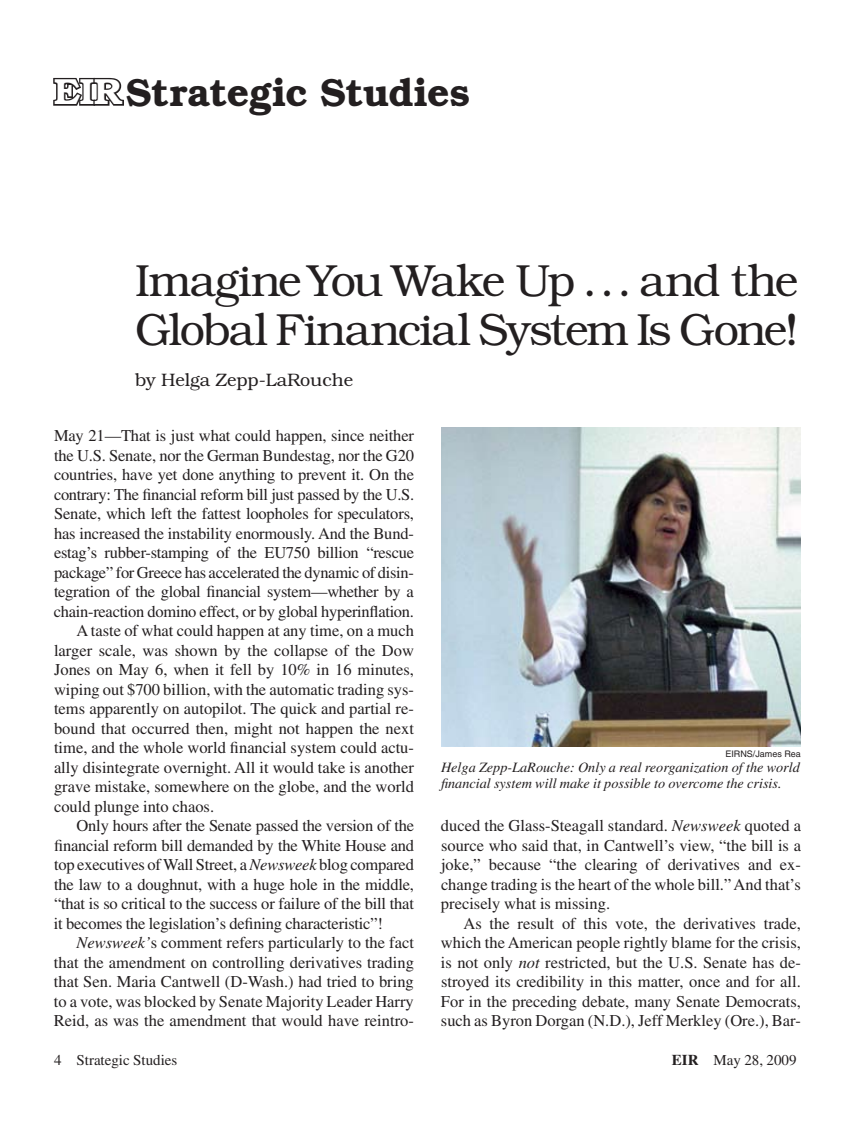
<style>
.page{position:relative;width:864px;height:1134px;background:#fff}
.page>*{position:absolute;margin:0;border:0;box-sizing:border-box;transform-origin:0 0}
.t1{font:300 45px/49.5px "Bookman";letter-spacing:-.045em;color:#231f20}
.t2{font:600 39px "Bookman";letter-spacing:-.01em;color:#231f20}
.t3{font:300 18px "Bookman";color:#231f20}
.t4{font:16.5px/19.5px "Times";letter-spacing:-.01em;color:#231f20;text-align:justify}
.t5{font:15px "Times";color:#231f20}
.t6{font:italic 14.25px/15.8px "Times";color:#231f20}
.t7{font:9px "Helvetica";color:#231f20}
.s1{font-size:36.3px;color:#fff}
.s2{font-style:italic}
.s3{font-weight:700}
</style>
<div class="page">
<svg style="left:53px;top:77px;width:71px;height:29px"></svg>
<img style="left:441px;top:428px;width:360px;height:319px">
<h2 class="t2" style="left:54px;top:69px;width:417px"><span class="s1">EIR</span> Strategic Studies</h2>
<h1 class="t1" style="left:135px;top:256px;width:665px">Imagine You Wake Up ... and the<br>Global Financial System Is Gone!</h1>
<p class="t3" style="left:135px;top:369px;width:220px">by Helga Zepp-LaRouche</p>
<p class="t4" style="left:54px;top:426px;width:362px">May 21—That is just what could happen, since neither</p>
<p class="t4" style="left:54px;top:445px;width:362px">the U.S. Senate, nor the German Bundestag, nor the G20</p>
<p class="t4" style="left:54px;top:465px;width:362px">countries, have yet done anything to prevent it. On the</p>
<p class="t4" style="left:54px;top:484px;width:362px">contrary: The financial reform bill just passed by the U.S.</p>
<p class="t4" style="left:54px;top:504px;width:361px">Senate, which left the fattest loopholes for speculators,</p>
<p class="t4" style="left:54px;top:523px;width:361px">has increased the instability enormously. And the Bund-</p>
<p class="t4" style="left:54px;top:543px;width:362px">estag’s rubber-stamping of the EU750 billion “rescue</p>
<p class="t4" style="left:54px;top:562px;width:361px">package” for Greece has accelerated the dynamic of disin-</p>
<p class="t4" style="left:54px;top:582px;width:361px">tegration of the global financial system—whether by a</p>
<p class="t4" style="left:54px;top:601px;width:362px">chain-reaction domino effect, or by global hyperinflation.</p>
<p class="t4" style="left:76px;top:621px;width:339px">A taste of what could happen at any time, on a much</p>
<p class="t4" style="left:54px;top:640px;width:361px">larger scale, was shown by the collapse of the Dow</p>
<p class="t4" style="left:54px;top:660px;width:361px">Jones on May 6, when it fell by 10% in 16 minutes,</p>
<p class="t4" style="left:54px;top:679px;width:361px">wiping out $700 billion, with the automatic trading sys-</p>
<p class="t4" style="left:54px;top:699px;width:361px">tems apparently on autopilot. The quick and partial re-</p>
<p class="t4" style="left:54px;top:718px;width:361px">bound that occurred then, might not happen the next</p>
<p class="t4" style="left:54px;top:738px;width:361px">time, and the whole world financial system could actu-</p>
<p class="t4" style="left:54px;top:757px;width:362px">ally disintegrate overnight. All it would take is another</p>
<p class="t4" style="left:54px;top:777px;width:362px">grave mistake, somewhere on the globe, and the world</p>
<p class="t4" style="left:54px;top:796px;width:162px">could plunge into chaos.</p>
<p class="t4" style="left:77px;top:816px;width:339px">Only hours after the Senate passed the version of the</p>
<p class="t4" style="left:54px;top:835px;width:361px">financial reform bill demanded by the White House and</p>
<p class="t4" style="left:54px;top:855px;width:361px">top executives ofWall Street, a <span class="s2">Newsweek</span> blog compared</p>
<p class="t4" style="left:54px;top:874px;width:361px">the law to a doughnut, with a huge hole in the middle,</p>
<p class="t4" style="left:54px;top:894px;width:361px">“that is so critical to the success or failure of the bill that</p>
<p class="t4" style="left:54px;top:913px;width:331px">it becomes the legislation’s defining characteristic”!</p>
<p class="t4" style="left:76px;top:933px;width:339px"><span class="s2">Newsweek’</span>s comment refers particularly to the fact</p>
<p class="t4" style="left:54px;top:952px;width:361px">that the amendment on controlling derivatives trading</p>
<p class="t4" style="left:54px;top:972px;width:361px">that Sen. Maria Cantwell (D-Wash.) had tried to bring</p>
<p class="t4" style="left:54px;top:991px;width:361px">to a vote, was blocked by Senate Majority Leader Harry</p>
<p class="t4" style="left:54px;top:1011px;width:362px">Reid, as was the amendment that would have reintro-</p>
<p class="t7" style="left:725px;top:748px;width:77px">EIRNS/James Rea</p>
<p class="t6" style="left:441px;top:760px;width:360px">Helga Zepp-LaRouche: Only a real reorganization of the world financial system will make it possible to overcome the crisis.</p>
<p class="t4" style="left:441px;top:816px;width:362px">duced the Glass-Steagall standard. <span class="s2">Newsweek</span> quoted a source who said that, in Cantwell’s view, “the bill is a joke,” because “the clearing of derivatives and ex&shy;change trading is the heart of the whole bill.”And that’s precisely what is missing.</p>
<p class="t4" style="left:441px;top:913px;width:362px;text-indent:23px">As the result of this vote, the derivatives trade, which the American people rightly blame for the crisis, is not only <span class="s2">not</span> restricted, but the U.S. Senate has de&shy;stroyed its credibility in this matter, once and for all.<br>For in the preceding debate, many Senate Democrats, such as Byron Dorgan (N.D.), Jeff Merkley (Ore.), Bar-</p>
<p class="t5" style="left:76px;top:1052px;width:102px">Strategic Studies</p>
<p class="t5" style="left:672px;top:1052px;width:126px"><span class="s3">EIR</span> May 28, 2009</p>
</div>
